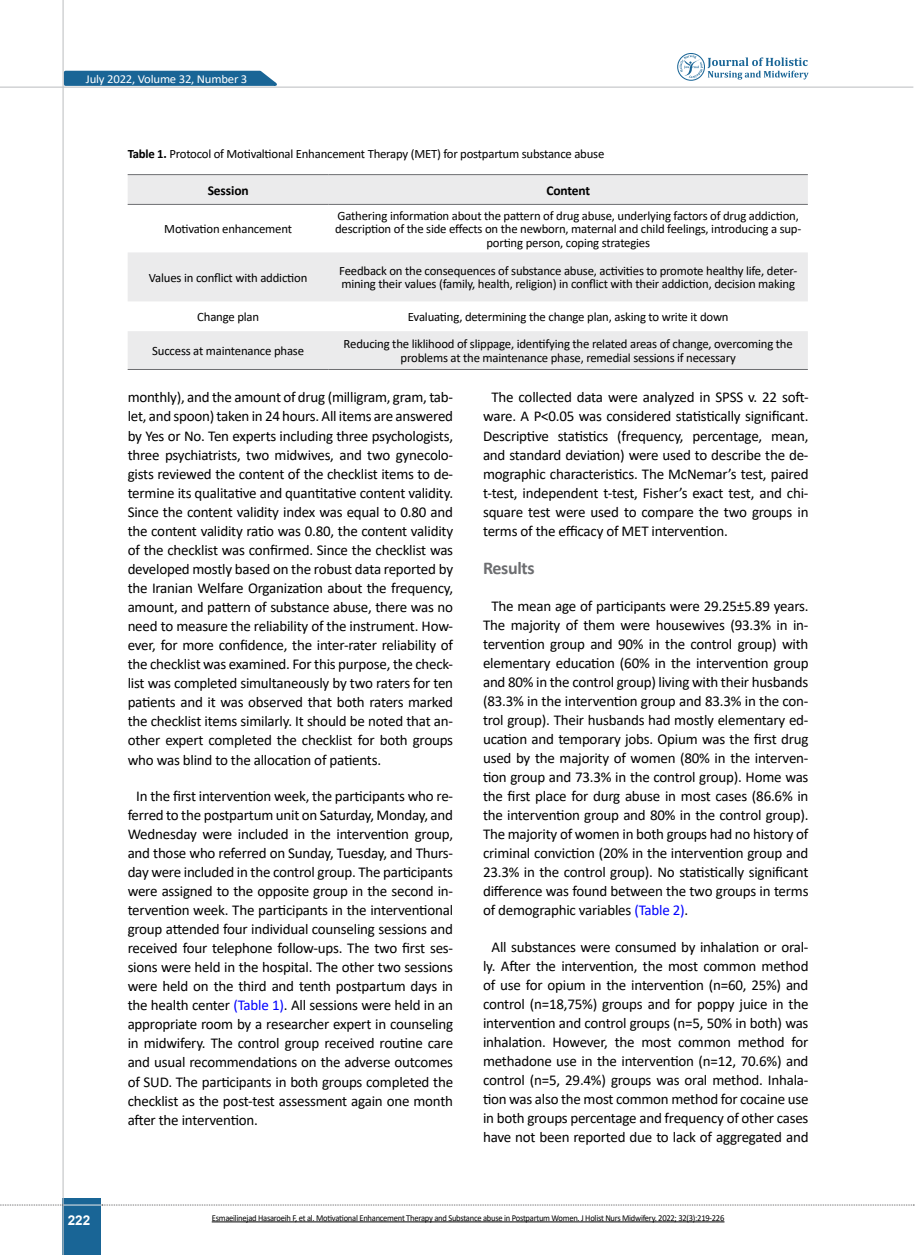
<style>
.page{position:relative;width:915px;height:1255px;background:#fff}
.page>*{position:absolute;margin:0;border:0;box-sizing:border-box;transform-origin:0 0}
.t1{font:700 18px "Calibri";letter-spacing:-.02em;color:#6d6e71}
.t2{font:15px/19px "Calibri";letter-spacing:-.015em;color:#000;text-align:justify}
.t3{font:700 13.5px "Calibri";letter-spacing:-.01em;color:#000}
.t4{font:700 13.5px "Arial";color:#fff}
.t5{font:12.75px/13.5px "Calibri";letter-spacing:-.015em;color:#000;text-align:center}
.t6{font:12.15px "Calibri";letter-spacing:-.015em;color:#fff;scale:1.05 1}
.t7{font:9px "Calibri";letter-spacing:-.03em;color:#000;scale:.95 1}
.s1{font-weight:700}
.s2{color:#00f}
</style>
<div class="page">
<div style="left:63px;top:1198px;width:38px;height:56px;background:#196596"></div>
<hr style="left:62px;top:0;width:2px;height:1254px;background:#c2c4c6">
<hr style="left:63px;top:1204px;width:38px;height:1px;background:#ebebec">
<svg style="left:0;top:1204px;width:63px;height:1px"></svg>
<svg style="left:102px;top:1204px;width:811px;height:1px"></svg>
<svg style="left:62px;top:69px;width:222px;height:18px;background:#4984ab"></svg>
<svg style="left:677px;top:53px;width:131px;height:28px"></svg>
<hr style="left:0;top:87px;width:913px;height:1px;background:#c2c4c6">
<svg style="left:128px;top:175px;width:679px;height:194px;fill:#ebebec"></svg>
<hr style="left:128px;top:369px;width:200px;height:1px;background:#6d6e71">
<hr style="left:328px;top:369px;width:479px;height:1px;background:#6d6e71">
<hr style="left:128px;top:174px;width:200px;height:1px;background:#6d6e71">
<hr style="left:328px;top:174px;width:479px;height:1px;background:#6d6e71">
<hr style="left:128px;top:204px;width:200px;height:1px;background:#6d6e71">
<hr style="left:328px;top:204px;width:479px;height:1px;background:#6d6e71">
<hr style="left:212px;top:1221px;width:512px;height:1px;background:#000">
<p class="t6" style="left:86px;top:70px;width:155px">July 2022, Volume 32, Number 3</p>
<p class="t5" style="left:128px;top:147px;width:478px"><span class="s1">Table 1.</span> Protocol of Motivaltional Enhancement Therapy (MET) for postpartum substance abuse</p>
<p class="t3" style="left:208px;top:180px;width:42px">Session</p>
<p class="t3" style="left:546px;top:180px;width:45px">Content</p>
<p class="t5" style="left:164px;top:222px;width:129px">Motivation enhancement</p>
<p class="t5" style="left:335px;top:208px;width:467px">Gathering information about the pattern of drug abuse, underlying factors of drug addiction, description of the side effects on the newborn, maternal and child feelings, introducing a sup&shy;porting person, coping strategies</p>
<p class="t5" style="left:149px;top:270px;width:160px">Values in conflict with addiction</p>
<p class="t5" style="left:339px;top:264px;width:459px;text-align:left">Feedback on the consequences of substance abuse, activities to promote healthy life, deter&shy;mining their values (family, health, religion) in conflict with their addiction, decision making</p>
<p class="t5" style="left:197px;top:310px;width:63px">Change plan</p>
<p class="t5" style="left:408px;top:310px;width:322px">Evaluating, determining the change plan, asking to write it down</p>
<p class="t5" style="left:152px;top:343px;width:153px">Success at maintenance phase</p>
<p class="t5" style="left:343px;top:337px;width:450px">Reducing the liklihood of slippage, identifying the related areas of change, overcoming the problems at the maintenance phase, remedial sessions if necessary</p>
<p class="t4" style="left:68px;top:1210px;width:24px">222</p>
<p class="t2" style="left:128px;top:387px;width:327px">monthly), and the amount of drug (milligram, gram, tab&shy;let, and spoon) taken in 24 hours. All items are answered by Yes or No. Ten experts including three psychologists, three psychiatrists, two midwives, and two gynecolo&shy;gists reviewed the content of the checklist items to de&shy;termine its qualitative and quantitative content validity.<br>Since the content validity index was equal to 0.80 and the content validity ratio was 0.80, the content validity of the checklist was confirmed. Since the checklist was developed mostly based on the robust data reported by the Iranian Welfare Organization about the frequency, amount, and pattern of substance abuse, there was no need to measure the reliability of the instrument. How&shy;ever, for more confidence, the inter-rater reliability of the checklist was examined. For this purpose, the check&shy;list was completed simultaneously by two raters for ten patients and it was observed that both raters marked the checklist items similarly. It should be noted that an&shy;other expert completed the checklist for both groups who was blind to the allocation of patients.</p>
<p class="t2" style="left:128px;top:785px;width:327px;text-indent:9px">In the first intervention week, the participants who re&shy;ferred to the postpartum unit on Saturday, Monday, and Wednesday were included in the intervention group, and those who referred on Sunday, Tuesday, and Thurs&shy;day were included in the control group. The participants were assigned to the opposite group in the second in&shy;tervention week. The participants in the interventional group attended four individual counseling sessions and received four telephone follow-ups. The two first ses&shy;sions were held in the hospital. The other two sessions were held on the third and tenth postpartum days in the health center <span class="s2">(Table 1)</span>. All sessions were held in an appropriate room by a researcher expert in counseling in midwifery. The control group received routine care and usual recommendations on the adverse outcomes of SUD. The participants in both groups completed the checklist as the post-test assessment again one month after the intervention.</p>
<p class="t2" style="left:483px;top:387px;width:327px;text-indent:9px">The collected data were analyzed in SPSS v. 22 soft&shy;ware. A P&lt;0.05 was considered statistically significant.<br>Descriptive statistics (frequency, percentage, mean, and standard deviation) were used to describe the de&shy;mographic characteristics. The McNemar’s test, paired t-test, independent t-test, Fisher’s exact test, and chi&shy;square test were used to compare the two groups in terms of the efficacy of MET intervention.</p>
<p class="t1" style="left:483px;top:555px;width:53px">Results</p>
<p class="t2" style="left:483px;top:595px;width:327px;text-indent:9px">The mean age of participants were 29.25±5.89 years.<br>The majority of them were housewives (93.3% in in&shy;tervention group and 90% in the control group) with elementary education (60% in the intervention group and 80% in the control group) living with their husbands (83.3% in the intervention group and 83.3% in the con&shy;trol group). Their husbands had mostly elementary ed&shy;ucation and temporary jobs. Opium was the first drug used by the majority of women (80% in the interven&shy;tion group and 73.3% in the control group). Home was the first place for durg abuse in most cases (86.6% in the intervention group and 80% in the control group).<br>The majority of women in both groups had no history of criminal conviction (20% in the intervention group and 23.3% in the control group). No statistically significant difference was found between the two groups in terms of demographic variables <span class="s2">(Table 2)</span>.</p>
<p class="t2" style="left:483px;top:936px;width:327px;text-align:center">All substances were consumed by inhalation or oral&shy;ly. After the intervention, the most common method of use for opium in the intervention (n=60, 25%) and control (n=18,75%) groups and for poppy juice in the intervention and control groups (n=5, 50% in both) was inhalation. However, the most common method for methadone use in the intervention (n=12, 70.6%) and control (n=5, 29.4%) groups was oral method. Inhala&shy;tion was also the most common method for cocaine use in both groups percentage and frequency of other cases have not been reported due to lack of aggregated and</p>
<p class="t7" style="left:212px;top:1211px;width:541px">Esmaeilinejad Hasaroeih F, et al. Motivational Enhancement Therapy and Substance abuse in Postpartum Women. J Holist Nurs Midwifery. 2022; 32(3):219-226</p>
</div>
